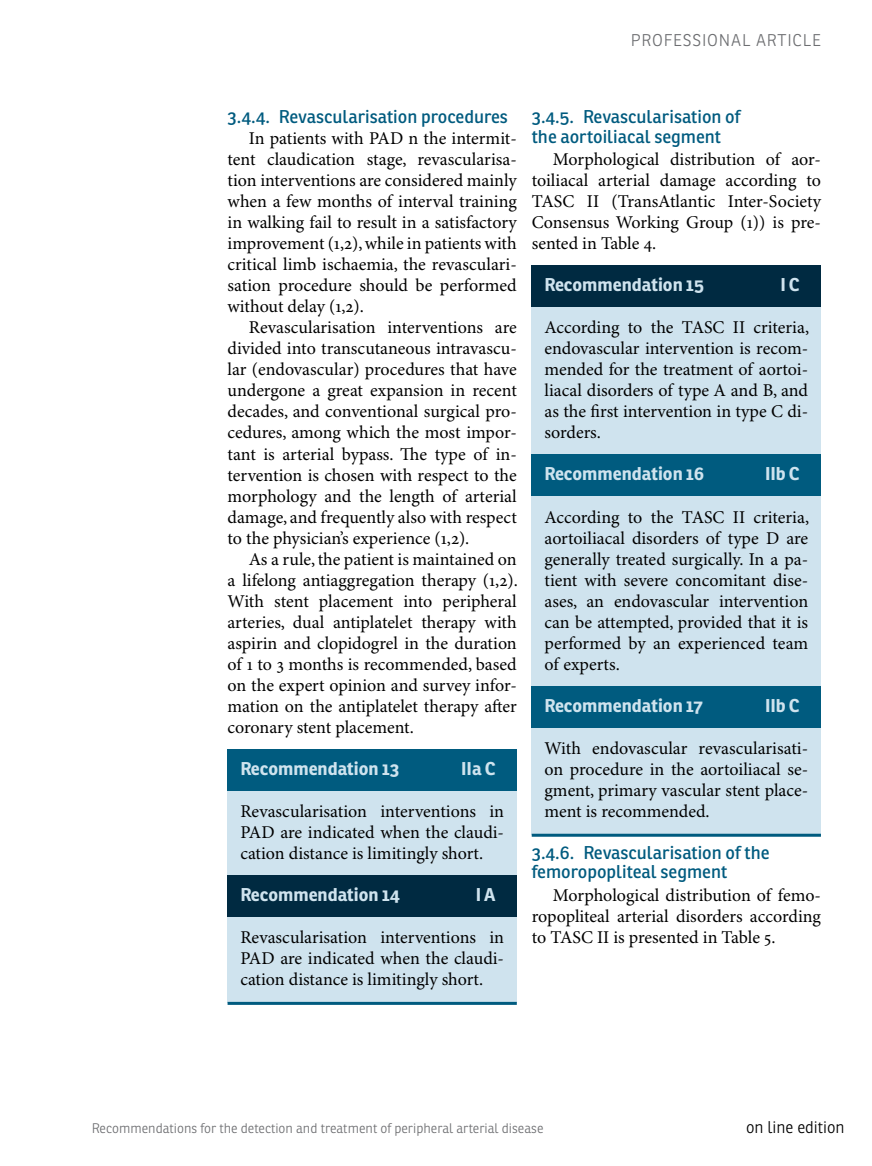
<style>
.page{position:relative;width:872px;height:1166px;background:#fff}
.page>*{position:absolute;margin:0;border:0;box-sizing:border-box;transform-origin:0 0}
.t1{font:18px/21px "Minion Pro";color:#000;text-align:justify}
.t2{font:18px/19.5px "Ronnia";color:#005b7f}
.t3{font:700 18px "Ronnia";color:#cfe3ee}
.t4{font:300 16.5px "Ronnia";letter-spacing:.05em;color:#6d6e71}
.t5{font:300 16.5px "Ronnia";color:#000}
.t6{font:300 13.5px "Ronnia";color:#6d6e71}
</style>
<div class="page">
<div style="left:227px;top:748px;width:290px;height:43px;background:#005b7f"></div>
<div style="left:227px;top:790px;width:290px;height:86px;background:#cfe3ee"></div>
<div style="left:227px;top:874px;width:290px;height:43px;background:#002a41"></div>
<div style="left:227px;top:916px;width:290px;height:86px;background:#cfe3ee"></div>
<hr style="left:227px;top:1001px;width:290px;height:3px;background:#005b7f">
<div style="left:531px;top:265px;width:290px;height:43px;background:#002a41"></div>
<div style="left:531px;top:307px;width:290px;height:149px;background:#cfe3ee"></div>
<div style="left:531px;top:454px;width:290px;height:43px;background:#005b7f"></div>
<div style="left:531px;top:496px;width:290px;height:191px;background:#cfe3ee"></div>
<div style="left:531px;top:685px;width:290px;height:43px;background:#005b7f"></div>
<div style="left:531px;top:727px;width:290px;height:107px;background:#cfe3ee"></div>
<hr style="left:531px;top:833px;width:290px;height:3px;background:#005b7f">
<p class="t4" style="left:630px;top:30px;width:192px">Professional article</p>
<p class="t2" style="left:227px;top:107px;width:282px">3.4.4. Revascularisation procedures</p>
<p class="t1" style="left:227px;top:129px;width:291px;text-indent:21px">In patients with PAD n the intermit&shy;tent claudication stage, revascularisa&shy;tion interventions are considered mainly when a few months of interval training in walking fail to result in a satisfactory improvement (1,2), while in patients with critical limb ischaemia, the revasculari&shy;sation procedure should be performed without delay (1,2).</p>
<p class="t1" style="left:227px;top:318px;width:291px;text-indent:21px">Revascularisation interventions are divided into transcutaneous intravascu&shy;lar (endovascular) procedures that have undergone a great expansion in recent decades, and conventional surgical pro&shy;cedures, among which the most impor&shy;tant is arterial bypass. The type of in&shy;tervention is chosen with respect to the morphology and the length of arterial damage, and frequently also with respect to the physician’s experience (1,2).</p>
<p class="t1" style="left:227px;top:549px;width:292px;text-indent:21px">As a rule, the patient is maintained on a lifelong antiaggregation therapy (1,2).<br>With stent placement into peripheral arteries, dual antiplatelet therapy with aspirin and clopidogrel in the duration of 1 to 3 months is recommended, based on the expert opinion and survey infor&shy;mation on the antiplatelet therapy after coronary stent placement.</p>
<p class="t3" style="left:240px;top:756px;width:161px">Recommendation 13</p>
<p class="t3" style="left:461px;top:756px;width:36px">IIa C</p>
<p class="t1" style="left:240px;top:801px;width:265px">Revascularisation interventions in PAD are indicated when the claudi&shy;cation distance is limitingly short.</p>
<p class="t3" style="left:240px;top:882px;width:161px">Recommendation 14</p>
<p class="t3" style="left:476px;top:882px;width:21px">I A</p>
<p class="t1" style="left:240px;top:927px;width:265px">Revascularisation interventions in PAD are indicated when the claudi&shy;cation distance is limitingly short.</p>
<p class="t2" style="left:531px;top:107px;width:210px">3.4.5. Revascularisation of the aortoiliacal segment</p>
<p class="t1" style="left:531px;top:150px;width:291px;text-indent:21px">Morphological distribution of aor&shy;toiliacal arterial damage according to TASC II (TransAtlantic Inter-Society Consensus Working Group (1)) is pre&shy;sented in Table 4.</p>
<p class="t3" style="left:544px;top:273px;width:161px">Recommendation 15</p>
<p class="t3" style="left:780px;top:273px;width:21px">I C</p>
<p class="t1" style="left:544px;top:318px;width:266px">According to the TASC II criteria, endovascular intervention is recom&shy;mended for the treatment of aortoi&shy;liacal disorders of type A and B, and as the first intervention in type C di&shy;sorders.</p>
<p class="t3" style="left:544px;top:462px;width:161px">Recommendation 16</p>
<p class="t3" style="left:765px;top:462px;width:36px">IIb C</p>
<p class="t1" style="left:544px;top:507px;width:266px">According to the TASC II criteria, aortoiliacal disorders of type D are generally treated surgically. In a pa&shy;tient with severe concomitant dise&shy;ases, an endovascular intervention can be attempted, provided that it is performed by an experienced team of experts.</p>
<p class="t3" style="left:544px;top:693px;width:160px">Recommendation 17</p>
<p class="t3" style="left:765px;top:693px;width:36px">IIb C</p>
<p class="t1" style="left:544px;top:738px;width:265px">With endovascular revascularisati&shy;on procedure in the aortoiliacal se&shy;gment, primary vascular stent place&shy;ment is recommended.</p>
<p class="t2" style="left:531px;top:842px;width:239px">3.4.6. Revascularisation of the femoropopliteal segment</p>
<p class="t1" style="left:531px;top:885px;width:291px;text-indent:21px">Morphological distribution of femo&shy;ropopliteal arterial disorders according to TASC II is presented in Table 5.</p>
<p class="t6" style="left:92px;top:1119px;width:453px">Recommendations for the detection and treatment of peripheral arterial disease</p>
<p class="t5" style="left:746px;top:1116px;width:100px">on line edition</p>
</div>
